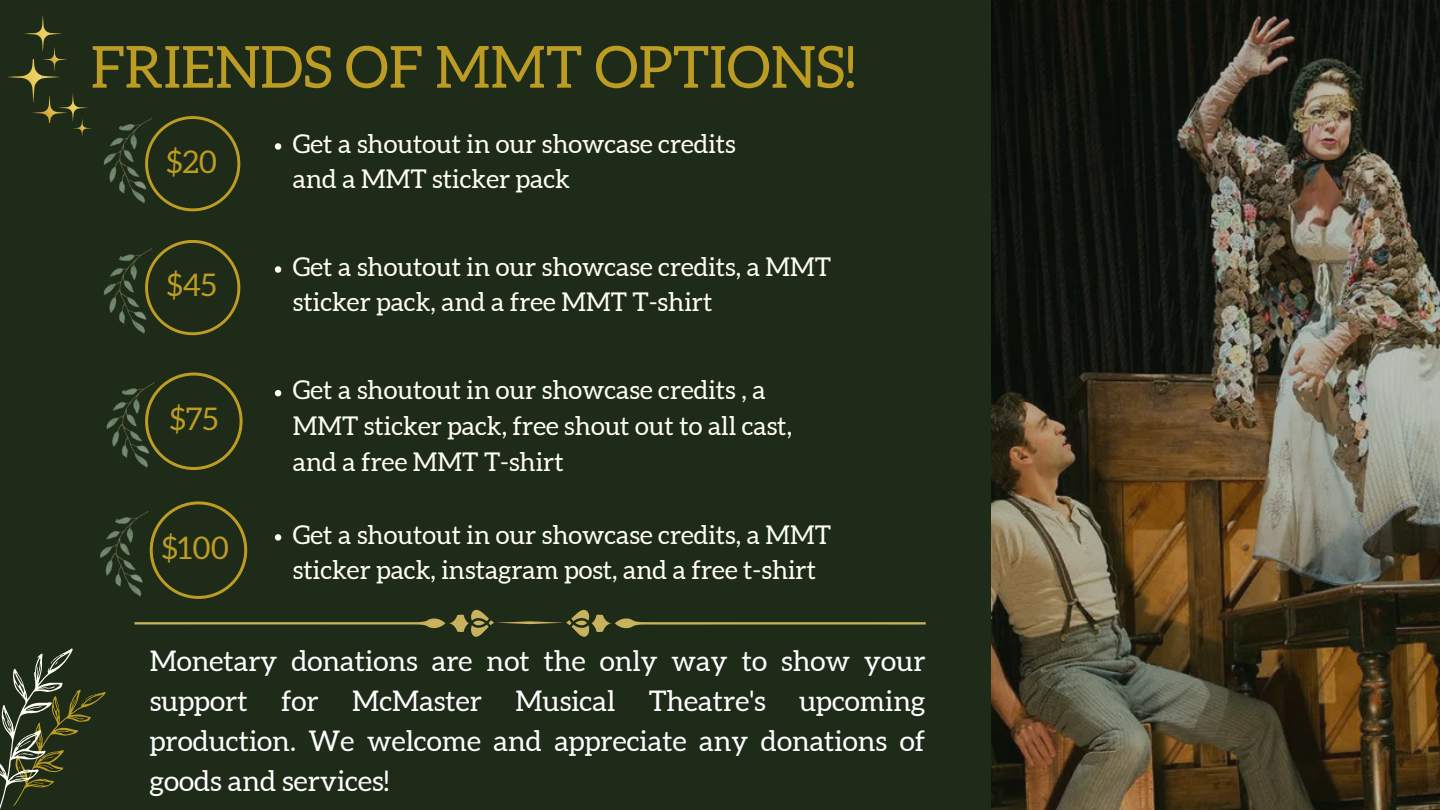
<style>
.page{position:relative;width:1440px;height:810px;background:#1e2b19}
.page>*{position:absolute;margin:0;border:0;box-sizing:border-box;transform-origin:0 0}
.t1{font:58px "Aleo";color:#bc9c22}
.t2{font:31.1px "Aleo";color:#bc9c22}
.t3{font:28.4px/39.8px "Aleo";color:#fff;text-align:justify}
.t4{font:25.8px/35.9px "Aleo";color:#fffff6}
</style>
<div class="page">
<img style="left:25px;top:15px;width:42px;height:45px">
<img style="left:66px;top:94px;width:24px;height:43px">
<img style="left:8px;top:60px;width:58px;height:62px">
<img style="left:992px;top:0;width:448px;height:810px">
<svg style="left:0;top:648px;width:106px;height:161px"></svg>
<svg style="left:171px;top:116px;width:69px;height:95px"></svg>
<svg style="left:189px;top:373px;width:54px;height:97px"></svg>
<svg style="left:187px;top:240px;width:53px;height:95px"></svg>
<img style="left:106px;top:372px;width:83px;height:98px">
<img style="left:103px;top:240px;width:84px;height:95px">
<img style="left:90px;top:116px;width:97px;height:90px">
<svg style="left:183px;top:501px;width:64px;height:98px"></svg>
<img style="left:100px;top:504px;width:83px;height:93px">
<svg style="left:135px;top:610px;width:791px;height:27px"></svg>
<svg style="left:275px;top:143px;width:6px;height:7px"></svg>
<svg style="left:275px;top:266px;width:6px;height:7px"></svg>
<svg style="left:275px;top:390px;width:6px;height:6px"></svg>
<svg style="left:275px;top:534px;width:6px;height:7px"></svg>
<p class="t1" style="left:91px;top:41px;width:767px">FRIENDS OF MMT OPTIONS!</p>
<p class="t2" style="left:166px;top:148px;width:52px">$20</p>
<p class="t2" style="left:167px;top:271px;width:51px">$45</p>
<p class="t2" style="left:170px;top:405px;width:50px">$75</p>
<p class="t4" style="left:293px;top:127px;width:444px">Get a shoutout in our showcase credits and a MMT sticker pack</p>
<p class="t4" style="left:293px;top:250px;width:540px">Get a shoutout in our showcase credits, a MMT sticker pack, and a free MMT T-shirt</p>
<p class="t4" style="left:293px;top:373px;width:501px">Get a shoutout in our showcase credits , a<br>MMT sticker pack, free shout out to all cast, and a free MMT T-shirt</p>
<p class="t2" style="left:162px;top:534px;width:69px">$100</p>
<p class="t4" style="left:293px;top:518px;width:540px">Get a shoutout in our showcase credits, a MMT sticker pack, instagram post, and a free t-shirt</p>
<p class="t3" style="left:150px;top:643px;width:777px">Monetary donations are not the only way to show your support for McMaster Musical Theatre's upcoming production. We welcome and appreciate any donations of goods and services!</p>
</div>
